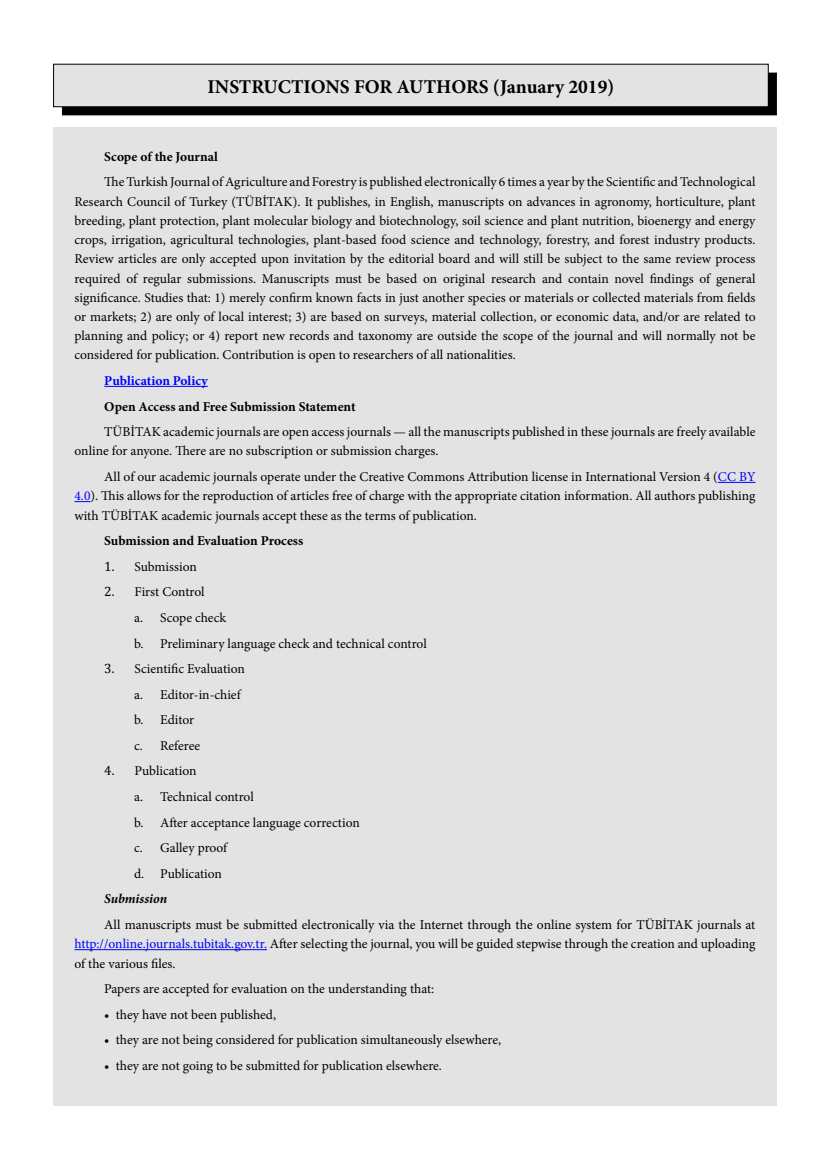
<style>
.page{position:relative;width:830px;height:1170px;background:#fff}
.page>*{position:absolute;margin:0;border:0;box-sizing:border-box;transform-origin:0 0}
.t1{font:700 19.5px "Minion Pro";color:#000}
.t2{font:13.5px/19.2px "Minion Pro";color:#000}
.t3{font:700 13.5px "Minion Pro";color:#000}
.t4{font:700 13.5px "Minion Pro";color:#00f}
.t5{font:italic 700 13.5px "Minion Pro";letter-spacing:-.005em;color:#000}
.s1{color:#00f}
.s2{font-family:"Cambria"}
</style>
<div class="page">
<div style="left:53px;top:128px;width:723px;height:978px;background:#e3e3e3"></div>
<div style="left:62px;top:73px;width:714px;height:42px;background:#000"></div>
<div style="left:54px;top:64px;width:713px;height:43px;background:#e3e3e3"></div>
<div style="left:53px;top:64px;width:715px;height:43px;border:1px solid #000"></div>
<hr style="left:104px;top:386px;width:104px;height:1px;background:#00f">
<hr style="left:717px;top:482px;width:38px;height:1px;background:#00f">
<svg style="left:74px;top:501px;width:16px;height:1px"></svg>
<hr style="left:74px;top:949px;width:193px;height:1px;background:#00f">
<h1 class="t1" style="left:207px;top:73px;width:408px">INSTRUCTIONS FOR AUTHORS (January 2019)</h1>
<p class="t3" style="left:104px;top:147px;width:115px">Scope of the Journal</p>
<p class="t2" style="left:74px;top:172px;width:682px;text-align:justify;text-indent:30px">The Turkish Journal of Agriculture and Forestry is published electronically 6 times a year by the Scientific and Technological Research Council of Turkey (TÜBİTAK). It publishes, in English, manuscripts on advances in agronomy, horticulture, plant breeding, plant protection, plant molecular biology and biotechnology, soil science and plant nutrition, bioenergy and energy crops, irrigation, agricultural technologies, plant-based food science and technology, forestry, and forest industry products.<br>Review articles are only accepted upon invitation by the editorial board and will still be subject to the same review process required of regular submissions. Manuscripts must be based on original research and contain novel findings of general significance. Studies that: 1) merely confirm known facts in just another species or materials or collected materials from fields or markets; 2) are only of local interest; 3) are based on surveys, material collection, or economic data, and/or are related to planning and policy; or 4) report new records and taxonomy are outside the scope of the journal and will normally not be considered for publication. Contribution is open to researchers of all nationalities.</p>
<p class="t4" style="left:104px;top:371px;width:105px">Publication Policy</p>
<p class="t3" style="left:104px;top:397px;width:253px">Open Access and Free Submission Statement</p>
<p class="t2" style="left:74px;top:422px;width:682px;text-indent:30px">TÜBİTAK academic journals are open access journals — all the manuscripts published in these journals are freely available online for anyone. There are no subscription or submission charges.</p>
<p class="t2" style="left:74px;top:467px;width:682px;text-align:justify;text-indent:30px">All of our academic journals operate under the Creative Commons Attribution license in International Version 4 (<span class="s1">CC BY 4.0</span>). This allows for the reproduction of articles free of charge with the appropriate citation information. All authors publishing with TÜBİTAK academic journals accept these as the terms of publication.</p>
<p class="t3" style="left:104px;top:531px;width:200px">Submission and Evaluation Process</p>
<p class="t2" style="left:104px;top:557px;width:94px"><span class="s2">1.</span> Submission</p>
<p class="t2" style="left:134px;top:579px;width:294px;line-height:25.7px;text-indent:-30px"><span class="s2">2.</span> First Control<br>a. Scope check<br>b. Preliminary language check and technical control</p>
<p class="t2" style="left:134px;top:656px;width:112px;line-height:25.7px;text-indent:-30px"><span class="s2">3.</span> Scientific Evaluation a. Editor-in-chief b. Editor<br>c. Referee</p>
<p class="t2" style="left:134px;top:758px;width:227px;line-height:25.7px;text-indent:-30px"><span class="s2">4.</span> Publication<br>a. Technical control<br>b. After acceptance language correction c. Galley proof<br>d. Publication</p>
<p class="t5" style="left:104px;top:889px;width:64px">Submission</p>
<p class="t2" style="left:74px;top:915px;width:682px;text-align:justify;text-indent:30px">All manuscripts must be submitted electronically via the Internet through the online system for TÜBİTAK journals at <span class="s1">http://online.journals.tubitak.gov.tr.</span> After selecting the journal, you will be guided stepwise through the creation and uploading of the various files.</p>
<p class="t2" style="left:104px;top:979px;width:331px">Papers are accepted for evaluation on the understanding that:</p>
<p class="t2" style="left:104px;top:1004px;width:173px">• they have not been published,</p>
<p class="t2" style="left:104px;top:1030px;width:398px">• they are not being considered for publication simultaneously elsewhere,</p>
<p class="t2" style="left:104px;top:1055px;width:339px">• they are not going to be submitted for publication elsewhere.</p>
</div>
